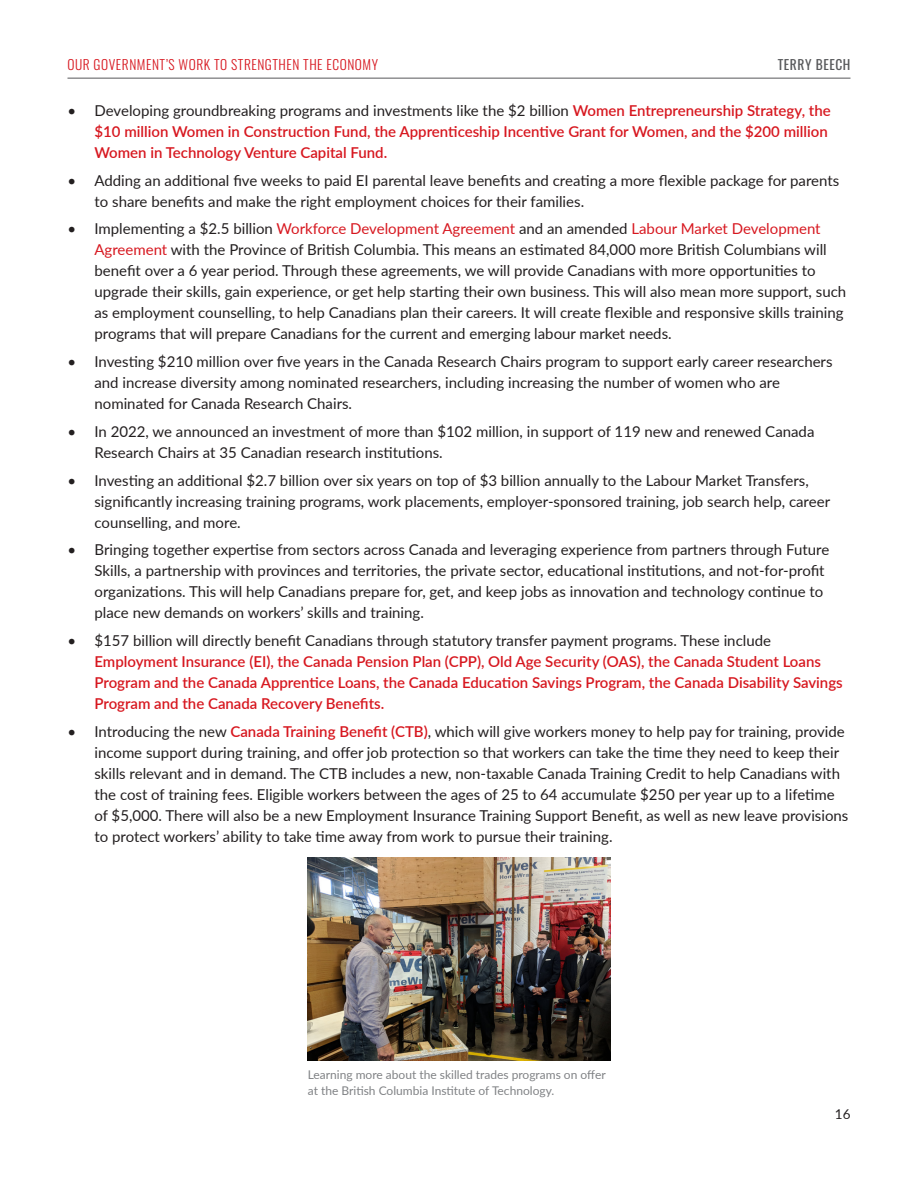
<style>
.page{position:relative;width:918px;height:1188px;background:#fff}
.page>*{position:absolute;margin:0;border:0;box-sizing:border-box;transform-origin:0 0}
.t1{font:15px/21px "Lato";color:#231f20}
.t2{font:600 15px/21px "Lato";color:#d7171f}
.t3{font:300 13.5px "Oswald";letter-spacing:.04em;color:#d7171f}
.t4{font:13.5px "Oswald";letter-spacing:.04em;color:#57585a}
.t5{font:13.5px "Lato";color:#231f20}
.t6{font:12px/16.5px "Lato";color:#808285}
.s1{font-weight:400;color:#231f20}
.s2{color:#d7171f}
.s3{font-weight:600;color:#d7171f}
</style>
<div class="page">
<hr style="left:68px;top:78px;width:782px;height:1px;background:#57585a">
<img style="left:308px;top:858px;width:302px;height:203px">
<p class="t3" style="left:68px;top:53px;width:312px">OUR GOVERNMENT’S WORK TO STRENGTHEN THE ECONOMY</p>
<p class="t4" style="left:778px;top:53px;width:74px">TERRY BEECH</p>
<p class="t2" style="left:94px;top:99px;width:738px;text-indent:-27px"><span class="s1">• Developing groundbreaking programs and investments like the $2 billion</span> Women Entrepreneurship Strategy, the $10 million Women in Construction Fund, the Apprenticeship Incentive Grant for Women, and the $200 million<br>Women in Technology Venture Capital Fund.</p>
<p class="t1" style="left:94px;top:169px;width:746px;text-indent:-27px">• Adding an additional five weeks to paid EI parental leave benefits and creating a more flexible package for parents to share benefits and make the right employment choices for their families.</p>
<p class="t1" style="left:94px;top:218px;width:753px;text-indent:-27px">• Implementing a $2.5 billion <span class="s2">Workforce Development Agreement</span> and an amended <span class="s2">Labour Market Development Agreement</span> with the Province of British Columbia. This means an estimated 84,000 more British Columbians will benefit over a 6 year period. Through these agreements, we will provide Canadians with more opportunities to upgrade their skills, gain experience, or get help starting their own business. This will also mean more support, such as employment counselling, to help Canadians plan their careers. It will create flexible and responsive skills training programs that will prepare Canadians for the current and emerging labour market needs.</p>
<p class="t1" style="left:94px;top:350px;width:740px;text-indent:-27px">• Investing $210 million over five years in the Canada Research Chairs program to support early career researchers and increase diversity among nominated researchers, including increasing the number of women who are nominated for Canada Research Chairs.</p>
<p class="t1" style="left:94px;top:420px;width:721px;text-indent:-27px">• In 2022, we announced an investment of more than $102 million, in support of 119 new and renewed Canada<br>Research Chairs at 35 Canadian research institutions.</p>
<p class="t1" style="left:94px;top:469px;width:737px;text-indent:-27px">• Investing an additional $2.7 billion over six years on top of $3 billion annually to the Labour Market Transfers, significantly increasing training programs, work placements, employer-sponsored training, job search help, career counselling, and more.</p>
<p class="t1" style="left:94px;top:539px;width:736px;text-indent:-27px">• Bringing together expertise from sectors across Canada and leveraging experience from partners through Future Skills, a partnership with provinces and territories, the private sector, educational institutions, and not-for-profit organizations. This will help Canadians prepare for, get, and keep jobs as innovation and technology continue to place new demands on workers’ skills and training.</p>
<p class="t2" style="left:94px;top:629px;width:750px;text-indent:-27px"><span class="s1">• $157 billion will directly benefit Canadians through statutory transfer payment programs. These include </span>Employment Insurance (EI), the Canada Pension Plan (CPP), Old Age Security (OAS), the Canada Student Loans Program and the Canada Apprentice Loans, the Canada Education Savings Program, the Canada Disability Savings Program and the Canada Recovery Benefits.</p>
<p class="t1" style="left:94px;top:720px;width:755px;text-indent:-27px">• Introducing the new <span class="s3">Canada Training Benefit (CTB)</span>, which will give workers money to help pay for training, provide income support during training, and offer job protection so that workers can take the time they need to keep their skills relevant and in demand. The CTB includes a new, non-taxable Canada Training Credit to help Canadians with the cost of training fees. Eligible workers between the ages of 25 to 64 accumulate $250 per year up to a lifetime of $5,000. There will also be a new Employment Insurance Training Support Benefit, as well as new leave provisions to protect workers’ ability to take time away from work to pursue their training.</p>
<p class="t6" style="left:308px;top:1066px;width:299px">Learning more about the skilled trades programs on offer at the British Columbia Institute of Technology.</p>
<p class="t5" style="left:835px;top:1105px;width:17px">16</p>
</div>
